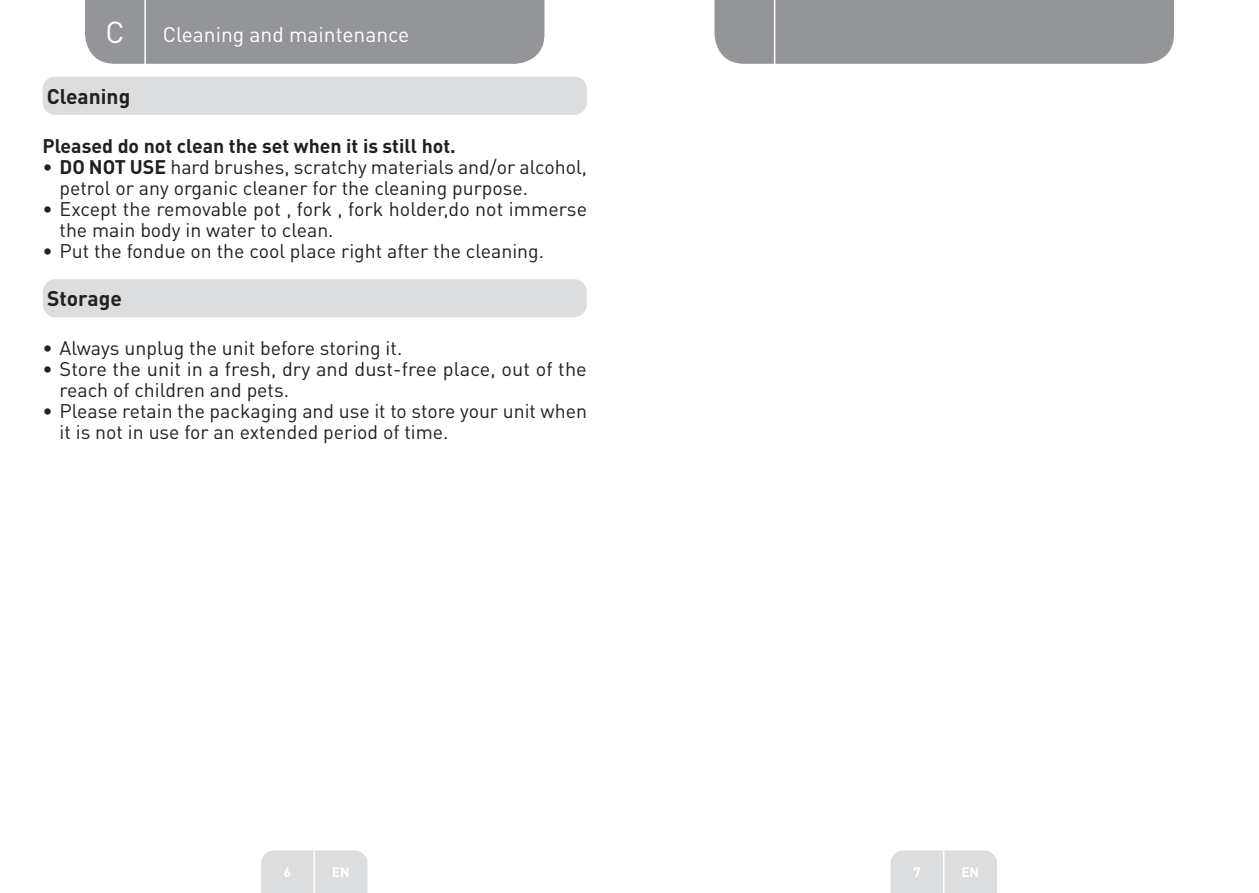
<style>
.page{position:relative;width:1259px;height:893px;background:#fff}
.page>*{position:absolute;margin:0;border:0;box-sizing:border-box;transform-origin:0 0}
.t1{font:30px "DIN Pro";color:#fff}
.TitreGauche__gabarit{font:21px "DIN Pro";color:#fff}
.Headline-01{font:700 21px "DIN Pro";color:#231f20}
.t2{font:19.5px/21px "DIN Pro";color:#231f20}
.Large_Text__3_2_mm{font:700 19.5px "DIN Pro";color:#231f20}
.t3{font:700 13.5px "DIN Pro";color:#fff}
.s1{font-weight:700}
</style>
<div class="page">
<div style="left:85px;top:0;width:459px;height:64px;background:#939598"></div>
<div style="left:714px;top:0;width:460px;height:64px;background:#939598"></div>
<div style="left:261px;top:850px;width:106px;height:43px;background:#dcdddf"></div>
<div style="left:890px;top:850px;width:107px;height:43px;background:#dcdddf"></div>
<hr style="left:313px;top:833px;width:2px;height:60px;background:#fff">
<hr style="left:943px;top:833px;width:1px;height:60px;background:#fff">
<hr style="left:144px;top:0;width:2px;height:66px;background:#fff">
<hr style="left:774px;top:0;width:1px;height:66px;background:#fff">
<div style="left:43px;top:77px;width:544px;height:38px;background:#dcdddf;border-radius:13px"></div>
<div style="left:43px;top:279px;width:543px;height:38px;background:#dcdddf;border-radius:13px"></div>
<p class="t1" style="left:105px;top:11px;width:21px">C</p>
<p class="TitreGauche__gabarit" style="left:163px;top:20px;width:248px">Cleaning and maintenance</p>
<p class="Headline-01" style="left:47px;top:82px;width:85px">Cleaning</p>
<p class="Large_Text__3_2_mm" style="left:43px;top:133px;width:415px">Pleased do not clean the set when it is still hot.</p>
<p class="t2" style="left:60px;top:155px;width:529px;text-indent:-17px">• <span class="s1">DO NOT USE</span> hard brushes, scratchy materials and/or alcohol, petrol or any organic cleaner for the cleaning purpose.</p>
<p class="t2" style="left:60px;top:197px;width:529px;text-indent:-17px">• Except the removable pot , fork , fork holder,do not immerse the main body in water to clean.</p>
<p class="t2" style="left:43px;top:239px;width:503px">• Put the fondue on the cool place right after the cleaning.</p>
<p class="Headline-01" style="left:47px;top:284px;width:76px">Storage</p>
<p class="t2" style="left:43px;top:337px;width:361px">• Always unplug the unit before storing it.</p>
<p class="t2" style="left:60px;top:358px;width:529px;text-indent:-17px">• Store the unit in a fresh, dry and dust-free place, out of the reach of children and pets.</p>
<p class="t2" style="left:60px;top:400px;width:529px;text-indent:-17px">• Please retain the packaging and use it to store your unit when it is not in use for an extended period of time.</p>
<p class="t3" style="left:284px;top:863px;width:9px">6</p>
<p class="t3" style="left:332px;top:863px;width:19px">EN</p>
<p class="t3" style="left:913px;top:863px;width:9px">7</p>
<p class="t3" style="left:961px;top:863px;width:19px">EN</p>
</div>
